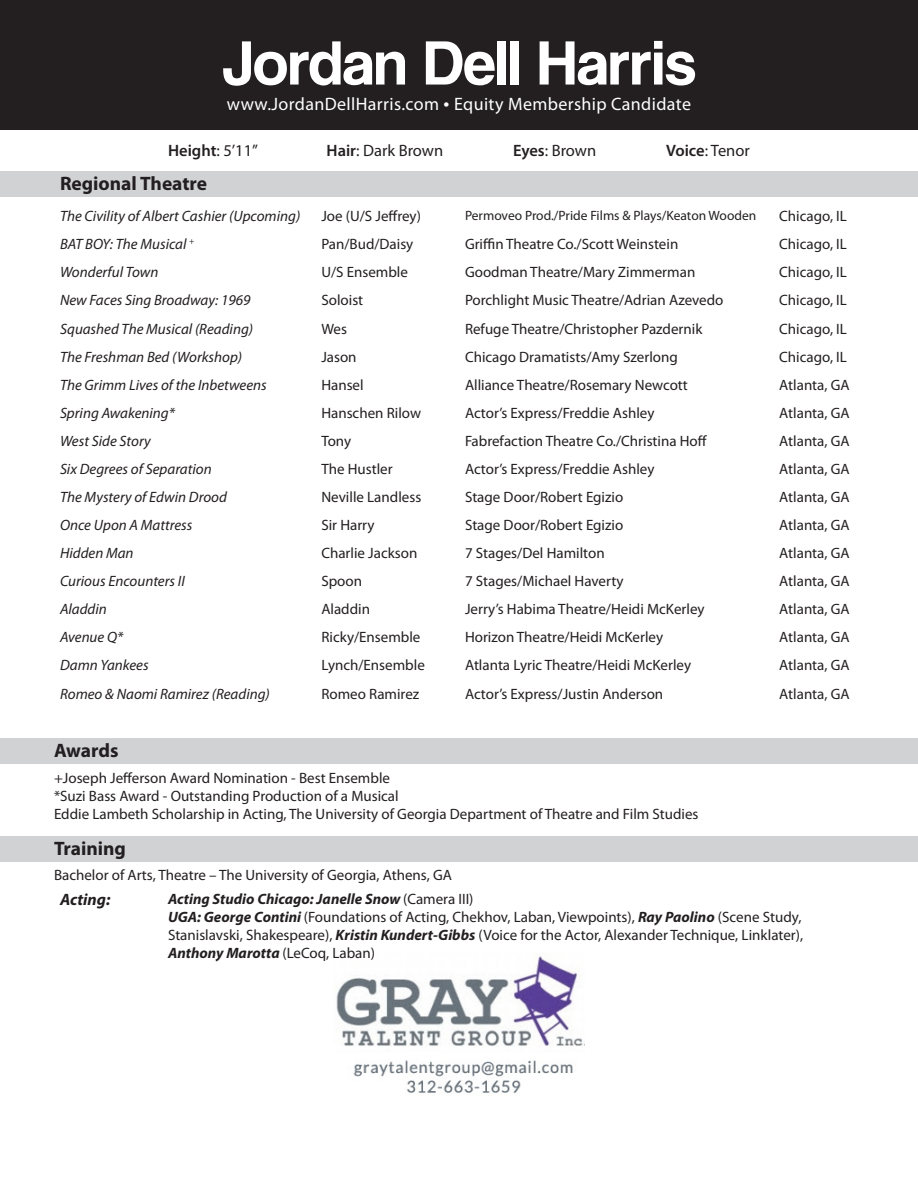
<style>
.page{position:relative;width:918px;height:1188px;background:#fff}
.page>*{position:absolute;margin:0;border:0;box-sizing:border-box;transform-origin:0 0}
.t1{font:60px "Coolvetica";letter-spacing:.01em;color:#fff}
.t2{font:700 19.5px "Myriad Pro";color:#231f20}
.t3{font:18px "Myriad Pro";letter-spacing:.02em;color:#fff}
.t4{font:16.5px "Myriad Pro";color:#231f20}
.t5{font:600 16.5px "Myriad Pro";color:#231f20}
.t6{font:italic 700 16.5px "Myriad Pro";color:#231f20}
.t7{font:15px/18px "Myriad Pro";color:#231f20}
.t8{font:italic 15px "Myriad Pro";color:#231f20}
.t9{font:13.5px "Myriad Pro";color:#231f20}
.s1{font-weight:400}
.s2{font-weight:600}
.s3{font-weight:700;font-style:italic}
</style>
<div class="page">
<div style="left:0;top:0;width:918px;height:129px;background:#231f20"></div>
<img style="left:336px;top:956px;width:249px;height:137px">
<div style="left:0;top:836px;width:918px;height:25px;background:#d1d2d4"></div>
<div style="left:0;top:738px;width:918px;height:26px;background:#d1d2d4"></div>
<div style="left:0;top:171px;width:918px;height:25px;background:#d1d2d4"></div>
<h1 class="t1" style="left:223px;top:32px;width:474px">Jordan Dell Harris</h1>
<p class="t3" style="left:227px;top:93px;width:466px">www.JordanDellHarris.com Equity Membership Candidate</p>
<p class="t5" style="left:168px;top:140px;width:91px">Height<span class="s1">: 5’11”</span></p>
<p class="t4" style="left:327px;top:140px;width:118px"><span class="s2">Hair</span>: Dark Brown</p>
<p class="t4" style="left:513px;top:140px;width:85px"><span class="s2">Eyes</span>: Brown</p>
<p class="t4" style="left:666px;top:140px;width:85px"><span class="s2">Voice</span>: Tenor</p>
<h2 class="t2" style="left:60px;top:171px;width:149px">Regional Theatre</h2>
<p class="t8" style="left:60px;top:207px;width:242px">The Civility of Albert Cashier (Upcoming)</p>
<p class="t7" style="left:321px;top:207px;width:101px">Joe (U/S Jeffrey)</p>
<p class="t9" style="left:465px;top:207px;width:293px">Permoveo Prod./Pride Films &amp; Plays/Keaton Wooden</p>
<p class="t7" style="left:779px;top:207px;width:69px">Chicago, IL</p>
<p class="t8" style="left:60px;top:235px;width:136px">BAT BOY: The Musical <sup>+</sup></p>
<p class="t7" style="left:321px;top:235px;width:94px">Pan/Bud/Daisy</p>
<p class="t7" style="left:465px;top:235px;width:215px">Griffin Theatre Co./Scott Weinstein</p>
<p class="t7" style="left:779px;top:235px;width:69px">Chicago, IL</p>
<p class="t8" style="left:60px;top:263px;width:100px">Wonderful Town</p>
<p class="t7" style="left:321px;top:263px;width:88px">U/S Ensemble</p>
<p class="t7" style="left:465px;top:263px;width:232px">Goodman Theatre/Mary Zimmerman</p>
<p class="t7" style="left:779px;top:263px;width:69px">Chicago, IL</p>
<p class="t8" style="left:60px;top:291px;width:192px">New Faces Sing Broadway: 1969</p>
<p class="t7" style="left:321px;top:291px;width:43px">Soloist</p>
<p class="t7" style="left:465px;top:291px;width:260px">Porchlight Music Theatre/Adrian Azevedo</p>
<p class="t7" style="left:779px;top:291px;width:69px">Chicago, IL</p>
<p class="t8" style="left:60px;top:319px;width:195px">Squashed The Musical (Reading)</p>
<p class="t7" style="left:321px;top:319px;width:27px">Wes</p>
<p class="t7" style="left:465px;top:319px;width:239px">Refuge Theatre/Christopher Pazdernik</p>
<p class="t7" style="left:779px;top:319px;width:69px">Chicago, IL</p>
<p class="t8" style="left:60px;top:347px;width:184px">The Freshman Bed (Workshop)</p>
<p class="t7" style="left:321px;top:347px;width:37px">Jason</p>
<p class="t7" style="left:465px;top:347px;width:214px">Chicago Dramatists/Amy Szerlong</p>
<p class="t7" style="left:779px;top:347px;width:69px">Chicago, IL</p>
<p class="t8" style="left:60px;top:375px;width:208px">The Grimm Lives of the Inbetweens</p>
<p class="t7" style="left:321px;top:375px;width:44px">Hansel</p>
<p class="t7" style="left:465px;top:375px;width:224px">Alliance Theatre/Rosemary Newcott</p>
<p class="t7" style="left:779px;top:375px;width:72px">Atlanta, GA</p>
<p class="t8" style="left:60px;top:403px;width:117px">Spring Awakening*</p>
<p class="t7" style="left:321px;top:404px;width:101px">Hanschen Rilow</p>
<p class="t7" style="left:465px;top:404px;width:191px">Actor’s Express/Freddie Ashley</p>
<p class="t7" style="left:779px;top:404px;width:72px">Atlanta, GA</p>
<p class="t8" style="left:60px;top:432px;width:92px">West Side Story</p>
<p class="t7" style="left:321px;top:432px;width:31px">Tony</p>
<p class="t7" style="left:465px;top:432px;width:244px">Fabrefaction Theatre Co./Christina Hoff</p>
<p class="t7" style="left:779px;top:432px;width:72px">Atlanta, GA</p>
<p class="t8" style="left:60px;top:460px;width:153px">Six Degrees of Separation</p>
<p class="t7" style="left:321px;top:460px;width:73px">The Hustler</p>
<p class="t7" style="left:465px;top:460px;width:191px">Actor’s Express/Freddie Ashley</p>
<p class="t7" style="left:779px;top:460px;width:72px">Atlanta, GA</p>
<p class="t8" style="left:60px;top:488px;width:168px">The Mystery of Edwin Drood</p>
<p class="t7" style="left:321px;top:488px;width:101px">Neville Landless</p>
<p class="t7" style="left:465px;top:488px;width:160px">Stage Door/Robert Egizio</p>
<p class="t7" style="left:779px;top:488px;width:72px">Atlanta, GA</p>
<p class="t8" style="left:60px;top:516px;width:134px">Once Upon A Mattress</p>
<p class="t7" style="left:321px;top:516px;width:55px">Sir Harry</p>
<p class="t7" style="left:465px;top:516px;width:160px">Stage Door/Robert Egizio</p>
<p class="t7" style="left:779px;top:516px;width:72px">Atlanta, GA</p>
<p class="t8" style="left:60px;top:544px;width:75px">Hidden Man</p>
<p class="t7" style="left:321px;top:544px;width:97px">Charlie Jackson</p>
<p class="t7" style="left:465px;top:544px;width:141px">7 Stages/Del Hamilton</p>
<p class="t7" style="left:779px;top:544px;width:72px">Atlanta, GA</p>
<p class="t8" style="left:60px;top:572px;width:126px">Curious Encounters II</p>
<p class="t7" style="left:321px;top:572px;width:42px">Spoon</p>
<p class="t7" style="left:465px;top:572px;width:160px">7 Stages/Michael Haverty</p>
<p class="t7" style="left:779px;top:572px;width:72px">Atlanta, GA</p>
<p class="t8" style="left:60px;top:600px;width:48px">Aladdin</p>
<p class="t7" style="left:321px;top:600px;width:50px">Aladdin</p>
<p class="t7" style="left:465px;top:600px;width:241px">Jerry’s Habima Theatre/Heidi McKerley</p>
<p class="t7" style="left:779px;top:600px;width:72px">Atlanta, GA</p>
<p class="t8" style="left:60px;top:628px;width:65px">Avenue Q*</p>
<p class="t7" style="left:321px;top:628px;width:101px">Ricky/Ensemble</p>
<p class="t7" style="left:465px;top:628px;width:200px">Horizon Theatre/Heidi McKerley</p>
<p class="t7" style="left:779px;top:628px;width:72px">Atlanta, GA</p>
<p class="t8" style="left:60px;top:656px;width:90px">Damn Yankees</p>
<p class="t7" style="left:321px;top:656px;width:105px">Lynch/Ensemble</p>
<p class="t7" style="left:465px;top:656px;width:228px">Atlanta Lyric Theatre/Heidi McKerley</p>
<p class="t7" style="left:779px;top:656px;width:72px">Atlanta, GA</p>
<p class="t8" style="left:60px;top:684px;width:211px">Romeo &amp; Naomi Ramirez (Reading)</p>
<p class="t7" style="left:321px;top:684px;width:99px">Romeo Ramirez</p>
<p class="t7" style="left:465px;top:684px;width:200px">Actor’s Express/Justin Anderson</p>
<p class="t7" style="left:779px;top:684px;width:72px">Atlanta, GA</p>
<h2 class="t2" style="left:54px;top:738px;width:66px">Awards</h2>
<p class="t7" style="left:54px;top:769px;width:646px">+Joseph Jefferson Award Nomination - Best Ensemble<br>*Suzi Bass Award - Outstanding Production of a Musical<br>Eddie Lambeth Scholarship in Acting, The University of Georgia Department of Theatre and Film Studies</p>
<h2 class="t2" style="left:54px;top:836px;width:74px">Training</h2>
<p class="t7" style="left:54px;top:866px;width:399px">Bachelor of Arts, Theatre – The University of Georgia, Athens, GA</p>
<p class="t6" style="left:60px;top:888px;width:52px">Acting:</p>
<p class="t7" style="left:168px;top:889px;width:637px"><span class="s3">Acting Studio Chicago: Janelle Snow</span> (Camera III)<br><span class="s3">UGA: George Contini</span> (Foundations of Acting, Chekhov, Laban, Viewpoints), <span class="s3">Ray Paolino</span> (Scene Study, Stanislavski, Shakespeare), <span class="s3">Kristin Kundert-Gibbs</span> (Voice for the Actor, Alexander Technique, Linklater), <span class="s3">Anthony Marotta</span> (LeCoq, Laban)</p>
</div>
